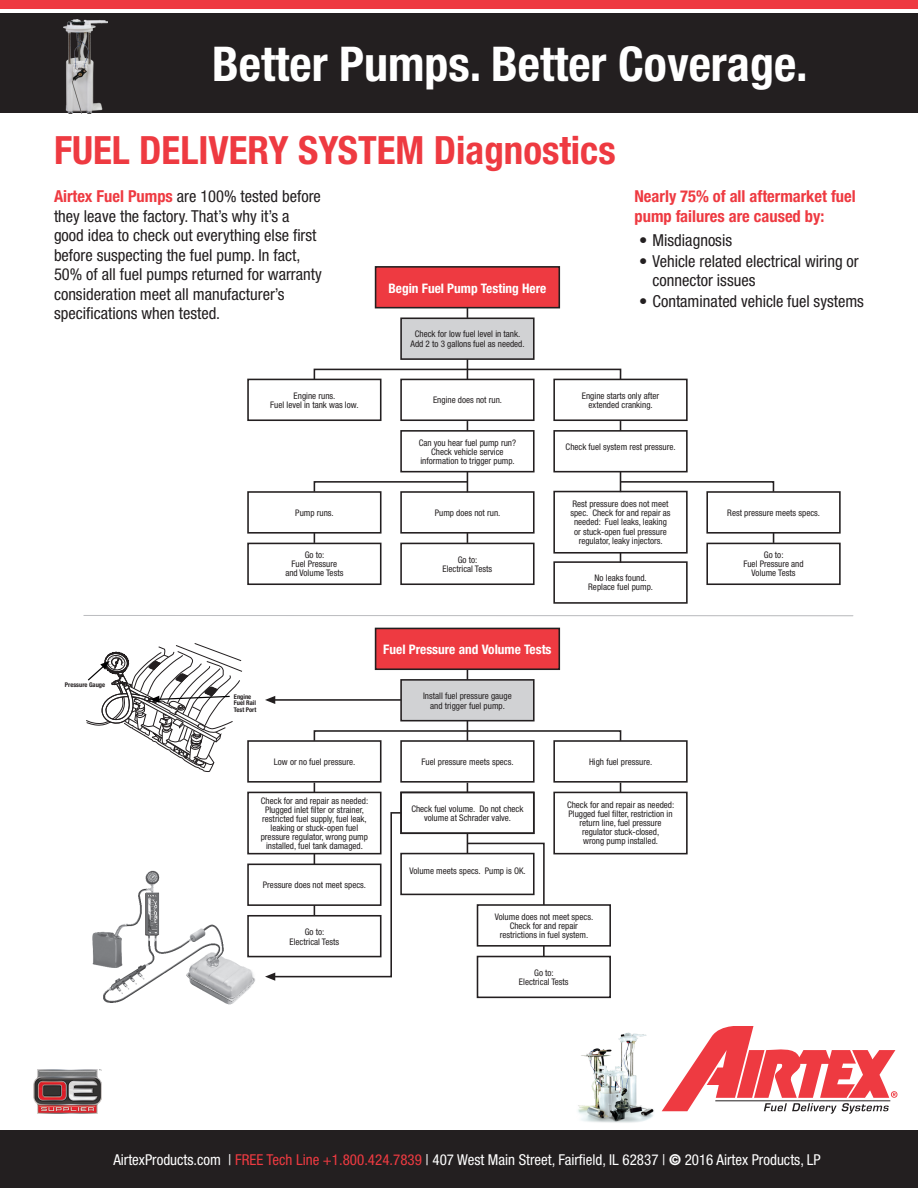
<style>
.page{position:relative;width:918px;height:1188px;background:#fff}
.page>*{position:absolute;margin:0;border:0;box-sizing:border-box;transform-origin:0 0}
.t1{font:700 condensed 48px "Helvetica Neue";color:#fff}
.t2{font:700 condensed 39px "Helvetica Neue LT Std";color:#ee3a41}
.t3{font:condensed 16.5px/19.5px "Helvetica Neue LT Std";color:#231f20}
.t4{font:700 condensed 16.5px/19.5px "Helvetica Neue LT Std";color:#ee3a41}
.t5{font:condensed 15px "Helvetica Neue";color:#fff}
.t6{font:700 condensed 13.2px "Helvetica Neue LT Std";color:#fff}
.t7{font:condensed 9px/9px "Helvetica Neue LT Std";color:#231f20;text-align:center}
.t8{font:700 condensed 6.45px/6.4px "Helvetica Neue LT Std";color:#231f20}
.s1{font-weight:700;color:#ee3a41}
.s2{color:#ee3a41}
.s3{font-weight:900}
</style>
<div class="page">
<img style="left:578px;top:1032px;width:76px;height:91px">
<div style="left:0;top:1130px;width:918px;height:58px;background:#231f20"></div>
<div style="left:0;top:14px;width:918px;height:99px;background:#231f20"></div>
<div style="left:0;top:0;width:918px;height:9px;background:#ee3a41"></div>
<svg style="left:662px;top:1027px;width:235px;height:87px"></svg>
<img style="left:34px;top:1070px;width:67px;height:44px">
<img style="left:63px;top:19px;width:45px;height:94px">
<hr style="left:84px;top:615px;width:769px;height:1px;background:#bcbdc0">
<div style="left:401px;top:318px;width:133px;height:41px;background:#d1d2d4"></div>
<div style="left:400px;top:318px;width:135px;height:42px;border:2px solid #231f20"></div>
<div style="left:376px;top:267px;width:183px;height:41px;background:#ee3a41"></div>
<div style="left:375px;top:266px;width:185px;height:42px;border:2px solid #231f20"></div>
<div style="left:400px;top:379px;width:135px;height:42px;border:2px solid #231f20"></div>
<div style="left:247px;top:379px;width:135px;height:42px;border:2px solid #231f20"></div>
<div style="left:553px;top:379px;width:135px;height:42px;border:2px solid #231f20"></div>
<div style="left:400px;top:430px;width:135px;height:42px;border:2px solid #231f20"></div>
<div style="left:400px;top:491px;width:135px;height:43px;border:2px solid #231f20"></div>
<div style="left:400px;top:543px;width:135px;height:42px;border:2px solid #231f20"></div>
<div style="left:247px;top:491px;width:135px;height:43px;border:2px solid #231f20"></div>
<div style="left:247px;top:543px;width:135px;height:42px;border:2px solid #231f20"></div>
<div style="left:553px;top:430px;width:135px;height:42px;border:2px solid #231f20"></div>
<div style="left:553px;top:491px;width:135px;height:63px;border:2px solid #231f20"></div>
<div style="left:553px;top:561px;width:135px;height:43px;border:2px solid #231f20"></div>
<div style="left:706px;top:491px;width:135px;height:43px;border:2px solid #231f20"></div>
<div style="left:706px;top:543px;width:135px;height:42px;border:2px solid #231f20"></div>
<svg style="left:467px;top:359px;width:1px;height:18px"></svg>
<div style="left:314px;top:369px;width:307px;height:11px;border:2px solid #231f20"></div>
<svg style="left:313px;top:472px;width:156px;height:21px"></svg>
<svg style="left:619px;top:472px;width:156px;height:21px"></svg>
<div style="left:401px;top:680px;width:133px;height:41px;background:#d1d2d4"></div>
<div style="left:400px;top:679px;width:135px;height:42px;border:2px solid #231f20"></div>
<div style="left:376px;top:628px;width:183px;height:41px;background:#ee3a41"></div>
<div style="left:375px;top:628px;width:185px;height:42px;border:2px solid #231f20"></div>
<div style="left:400px;top:740px;width:135px;height:43px;border:2px solid #231f20"></div>
<div style="left:247px;top:740px;width:135px;height:43px;border:2px solid #231f20"></div>
<div style="left:553px;top:740px;width:135px;height:43px;border:2px solid #231f20"></div>
<div style="left:400px;top:853px;width:135px;height:42px;border:2px solid #231f20"></div>
<div style="left:553px;top:792px;width:135px;height:62px;border:2px solid #231f20"></div>
<div style="left:477px;top:904px;width:134px;height:43px;border:2px solid #231f20"></div>
<svg style="left:467px;top:721px;width:1px;height:18px"></svg>
<div style="left:314px;top:730px;width:307px;height:12px;border:2px solid #231f20"></div>
<svg style="left:466px;top:834px;width:79px;height:73px"></svg>
<div style="left:400px;top:792px;width:135px;height:42px;border:2px solid #231f20"></div>
<div style="left:247px;top:792px;width:135px;height:62px;border:2px solid #231f20"></div>
<div style="left:477px;top:956px;width:134px;height:42px;border:2px solid #231f20"></div>
<svg style="left:543px;top:946px;width:2px;height:10px"></svg>
<svg style="left:265px;top:696px;width:10px;height:8px"></svg>
<hr style="left:275px;top:699px;width:126px;height:2px;background:#231f20">
<svg style="left:265px;top:811px;width:138px;height:170px"></svg>
<svg style="left:86px;top:643px;width:156px;height:129px"></svg>
<img style="left:92px;top:868px;width:169px;height:137px">
<h1 class="t1" style="left:212px;top:35px;width:597px">Better Pumps. Better Coverage.</h1>
<h2 class="t2" style="left:54px;top:127px;width:563px">FUEL DELIVERY SYSTEM Diagnostics</h2>
<p class="t3" style="left:54px;top:186px;width:269px"><span class="s1">Airtex Fuel Pumps</span> are 100% tested before they leave the factory. That’s why it’s a good idea to check out everything else first before suspecting the fuel pump. In fact, 50% of all fuel pumps returned for warranty consideration meet all manufacturer’s specifications when tested.</p>
<h3 class="t6" style="left:388px;top:280px;width:159px">Begin Fuel Pump Testing Here</h3>
<p class="t7" style="left:411px;top:330px;width:116px">Check for low fuel level in tank.<br>Add 2 to 3 gallons fuel as needed.</p>
<h3 class="t4" style="left:635px;top:186px;width:223px">Nearly 75% of all aftermarket fuel pump failures are caused by:</h3>
<h3 class="t3" style="left:639px;top:230px;width:95px">• Misdiagnosis</h3>
<h3 class="t3" style="left:653px;top:251px;width:208px;text-indent:-13px">• Vehicle related electrical wiring or connector issues</h3>
<h3 class="t3" style="left:639px;top:291px;width:226px">• Contaminated vehicle fuel systems</h3>
<p class="t8" style="left:65px;top:682px;width:42px">Pressure Gauge</p>
<p class="t7" style="left:270px;top:391px;width:90px">Engine runs.<br>Fuel level in tank was low.</p>
<p class="t7" style="left:582px;top:391px;width:79px">Engine starts only after extended cranking.</p>
<p class="t7" style="left:419px;top:438px;width:99px">Can you hear fuel pump run?<br>Check vehicle service information to trigger pump.</p>
<p class="t7" style="left:433px;top:395px;width:71px">Engine does not run.</p>
<p class="t7" style="left:566px;top:442px;width:112px">Check fuel system rest pressure.</p>
<p class="t7" style="left:295px;top:508px;width:40px">Pump runs.</p>
<p class="t7" style="left:285px;top:550px;width:60px">Go to:<br>Fuel Pressure and Volume Tests</p>
<p class="t8" style="left:234px;top:693px;width:24px">Engine<br>Fuel Rail<br>Test Port</p>
<p class="t7" style="left:435px;top:508px;width:67px">Pump does not run.</p>
<p class="t7" style="left:443px;top:555px;width:51px">Go to:<br>Electrical Tests</p>
<p class="t7" style="left:570px;top:500px;width:102px">Rest pressure does not meet spec. Check for and repair as needed: Fuel leaks, leaking or stuck-open fuel pressure regulator, leaky injectors.</p>
<p class="t7" style="left:588px;top:574px;width:66px">No leaks found.<br>Replace fuel pump.</p>
<h3 class="t6" style="left:383px;top:642px;width:170px">Fuel Pressure and Volume Tests</h3>
<p class="t7" style="left:423px;top:691px;width:90px;line-height:9.8px">Install fuel pressure gauge and trigger fuel pump.</p>
<p class="t7" style="left:274px;top:757px;width:83px">Low or no fuel pressure.</p>
<p class="t7" style="left:422px;top:757px;width:94px">Fuel pressure meets specs.</p>
<p class="t7" style="left:589px;top:757px;width:65px">High fuel pressure.</p>
<p class="t7" style="left:411px;top:804px;width:114px">Check fuel volume. Do not check volume at Schrader valve.</p>
<p class="t7" style="left:261px;top:796px;width:109px">Check for and repair as needed:<br>Plugged inlet filter or strainer, restricted fuel supply, fuel leak, leaking or stuck-open fuel pressure regulator, wrong pump installed, fuel tank damaged.</p>
<p class="t7" style="left:567px;top:800px;width:109px">Check for and repair as needed:<br>Plugged fuel filter, restriction in return line, fuel pressure regulator stuck-closed,<br>wrong pump installed.</p>
<p class="t7" style="left:263px;top:880px;width:105px">Pressure does not meet specs.</p>
<p class="t7" style="left:290px;top:928px;width:51px">Go to:<br>Electrical Tests</p>
<p class="t7" style="left:409px;top:866px;width:118px">Volume meets specs. Pump is OK.</p>
<p class="t7" style="left:495px;top:912px;width:100px">Volume does not meet specs.<br>Check for and repair restrictions in fuel system.</p>
<p class="t7" style="left:519px;top:968px;width:51px">Go to:<br>Electrical Tests</p>
<p class="t7" style="left:727px;top:508px;width:94px">Rest pressure meets specs.</p>
<p class="t7" style="left:743px;top:550px;width:62px">Go to:<br>Fuel Pressure and<br>Volume Tests</p>
<h3 class="t5" style="left:113px;top:1151px;width:709px">AirtexProducts.com | <span class="s2">FREE Tech Line +1.800.424.7839</span> | 407 West Main Street, Fairfield, IL 62837 | <span class="s3">©</span> 2016 Airtex Products, LP</h3>
</div>
